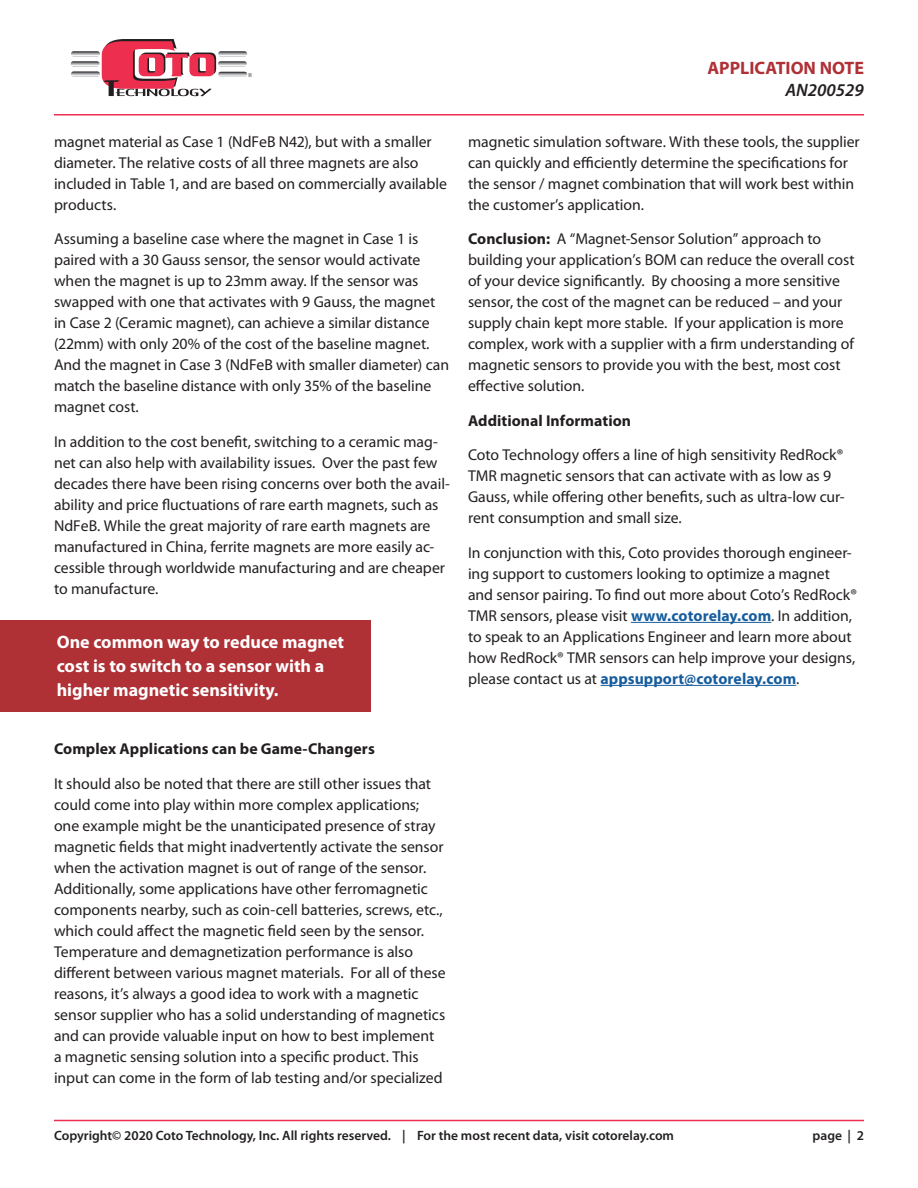
<style>
.page{position:relative;width:918px;height:1188px;background:#fff}
.page>*{position:absolute;margin:0;border:0;box-sizing:border-box;transform-origin:0 0}
.t1{font:700 18px/24px "Myriad Pro";color:#fff}
.t2{font:700 18px "Myriad Pro";color:#af3035}
.t3{font:italic 600 18px "Myriad Pro";color:#231f20}
.t4{font:15.75px/21px "Myriad Pro";letter-spacing:-.005em;color:#231f20}
.t5{font:700 15.75px "Myriad Pro";letter-spacing:.005em;color:#231f20}
.t6{font:600 13.5px "Myriad Pro";color:#231f20}
.s1{font-weight:700}
.s2{font-weight:700;color:#175d9e}
</style>
<div class="page">
<svg style="left:71px;top:39px;width:181px;height:57px"></svg>
<hr style="left:54px;top:114px;width:810px;height:2px;background:#ee2e4e">
<hr style="left:54px;top:1120px;width:810px;height:1px;background:#ee2e4e">
<hr style="left:631px;top:622px;width:140px;height:1px;background:#175d9e">
<hr style="left:601px;top:685px;width:195px;height:1px;background:#175d9e">
<div style="left:0;top:620px;width:370px;height:92px;background:#af3035"></div>
<p class="t4" style="left:54px;top:131px;width:395px">magnet material as Case 1 (NdFeB N42), but with a smaller diameter. The relative costs of all three magnets are also included in Table 1, and are based on commercially available products.</p>
<p class="t4" style="left:54px;top:229px;width:397px">Assuming a baseline case where the magnet in Case 1 is paired with a 30 Gauss sensor, the sensor would activate when the magnet is up to 23mm away. If the sensor was swapped with one that activates with 9 Gauss, the magnet in Case 2 (Ceramic magnet), can achieve a similar distance (22mm) with only 20% of the cost of the baseline magnet.<br>And the magnet in Case 3 (NdFeB with smaller diameter) can match the baseline distance with only 35% of the baseline magnet cost.</p>
<p class="t4" style="left:54px;top:431px;width:398px">In addition to the cost benefit, switching to a ceramic mag&shy;net can also help with availability issues. Over the past few decades there have been rising concerns over both the avail&shy;ability and price fluctuations of rare earth magnets, such as NdFeB. While the great majority of rare earth magnets are manufactured in China, ferrite magnets are more easily ac&shy;cessible through worldwide manufacturing and are cheaper to manufacture.</p>
<p class="t1" style="left:57px;top:630px;width:289px">One common way to reduce magnet cost is to switch to a sensor with a higher magnetic sensitivity.</p>
<p class="t5" style="left:54px;top:740px;width:322px">Complex Applications can be Game-Changers</p>
<p class="t4" style="left:54px;top:773px;width:393px">It should also be noted that there are still other issues that could come into play within more complex applications; one example might be the unanticipated presence of stray magnetic fields that might inadvertently activate the sensor when the activation magnet is out of range of the sensor.<br>Additionally, some applications have other ferromagnetic components nearby, such as coin-cell batteries, screws, etc., which could affect the magnetic field seen by the sensor.<br>Temperature and demagnetization performance is also different between various magnet materials. For all of these reasons, it’s always a good idea to work with a magnetic sensor supplier who has a solid understanding of magnetics and can provide valuable input on how to best implement a magnetic sensing solution into a specific product. This input can come in the form of lab testing and/or specialized</p>
<p class="t2" style="left:707px;top:58px;width:158px">APPLICATION NOTE</p>
<p class="t3" style="left:786px;top:80px;width:80px">AN200529</p>
<p class="t4" style="left:468px;top:131px;width:393px">magnetic simulation software. With these tools, the supplier can quickly and efficiently determine the specifications for the sensor / magnet combination that will work best within the customer’s application.</p>
<p class="t4" style="left:468px;top:229px;width:388px"><span class="s1">Conclusion:</span> A “Magnet-Sensor Solution” approach to building your application’s BOM can reduce the overall cost of your device significantly. By choosing a more sensitive sensor, the cost of the magnet can be reduced – and your supply chain kept more stable. If your application is more complex, work with a supplier with a firm understanding of magnetic sensors to provide you with the best, most cost effective solution.</p>
<p class="t5" style="left:468px;top:412px;width:165px">Additional Information</p>
<p class="t4" style="left:468px;top:445px;width:378px">Coto Technology offers a line of high sensitivity RedRock® TMR magnetic sensors that can activate with as low as 9<br>Gauss, while offering other benefits, such as ultra-low cur&shy;rent consumption and small size.</p>
<p class="t4" style="left:468px;top:542px;width:391px">In conjunction with this, Coto provides thorough engineer&shy;ing support to customers looking to optimize a magnet and sensor pairing. To find out more about Coto’s RedRock® TMR sensors, please visit <span class="s2">www.cotorelay.com</span>. In addition, to speak to an Applications Engineer and learn more about how RedRock® TMR sensors can help improve your designs, please contact us at <span class="s2">appsupport@cotorelay.com</span>.</p>
<p class="t6" style="left:54px;top:1128px;width:622px">Copyright© 2020 Coto Technology, Inc. All rights reserved. | For the most recent data, visit cotorelay.com</p>
<p class="t6" style="left:813px;top:1128px;width:53px">page | 2</p>
</div>
